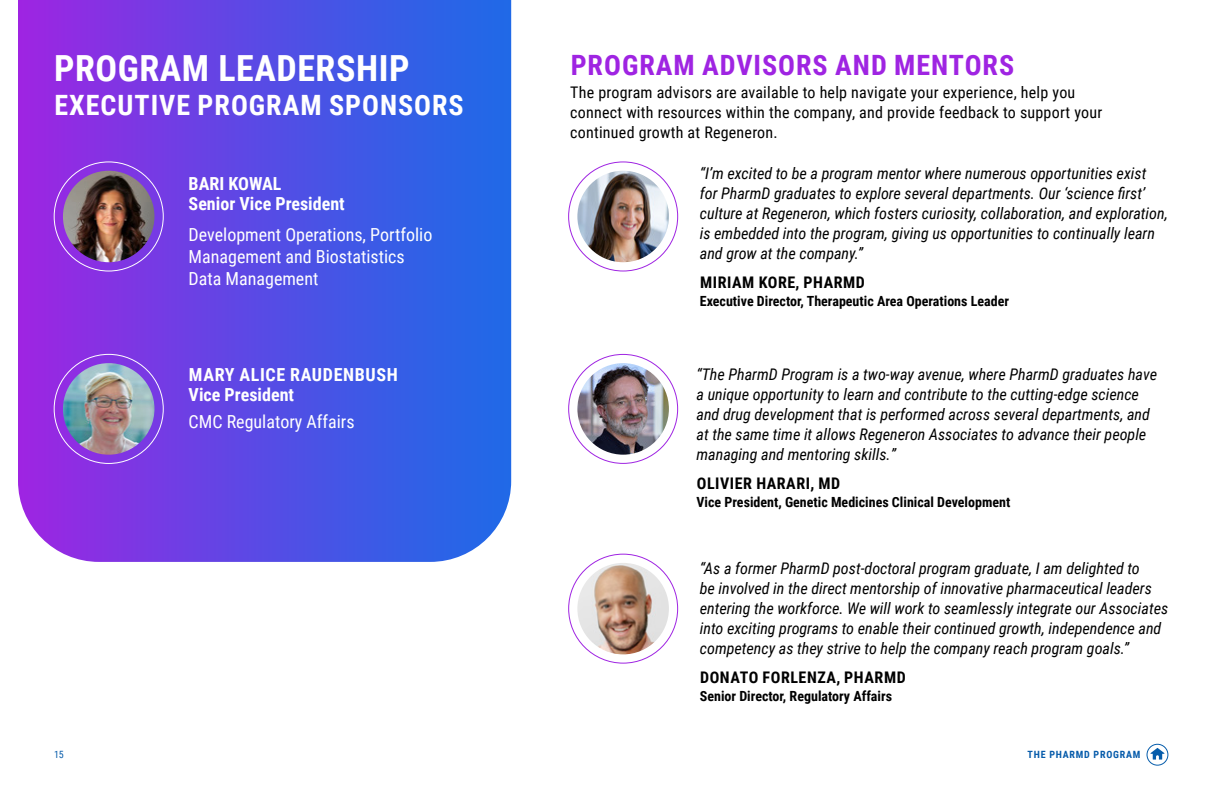
<style>
.page{position:relative;width:1224px;height:792px;background:#fff}
.page>*{position:absolute;margin:0;border:0;box-sizing:border-box;transform-origin:0 0}
.t1{font:700 36px "Roboto Condensed";letter-spacing:.015em;color:#fff}
.t2{font:700 28px "Roboto Condensed";letter-spacing:.035em;color:#9f24e2}
.t3{font:700 28px "Roboto Condensed";letter-spacing:.035em;color:#fff}
.t4{font:18px/22px "Roboto Condensed";color:#fff}
.t5{font:700 18px/20px "Roboto Condensed";letter-spacing:.035em;color:#fff}
.t6{font:700 18px/20px "Roboto Condensed";color:#fff}
.t7{font:italic 16px/20px "Roboto Condensed";color:#000}
.t8{font:16px/20px "Roboto Condensed";letter-spacing:.015em;color:#000}
.t9{font:700 16px "Roboto Condensed";letter-spacing:.035em;color:#000}
.t10{font:700 14px "Roboto Condensed";color:#000}
.t11{font:700 10px "Roboto Condensed";letter-spacing:.075em;color:#065baa}
.t12{font:10px "Roboto Condensed";color:#065baa}
</style>
<div class="page">
<div style="left:1147px;top:744px;width:21px;height:22px;border:1px solid #055cab;border-radius:50%"></div>
<svg style="left:1151px;top:748px;width:13px;height:12px"></svg>
<img style="left:577px;top:171px;width:92px;height:91px;border-radius:46px">
<img style="left:577px;top:363px;width:92px;height:92px;border-radius:46px">
<img style="left:577px;top:563px;width:92px;height:91px;border-radius:46px">
<svg style="left:18px;top:0;width:493px;height:562px;background:#5a4de5"></svg>
<img style="left:63px;top:171px;width:91px;height:91px;border-radius:46px">
<img style="left:63px;top:363px;width:91px;height:92px;border-radius:46px">
<h1 class="t1" style="left:54px;top:43px;width:357px">PROGRAM LEADERSHIP</h1>
<h2 class="t3" style="left:54px;top:85px;width:411px">EXECUTIVE PROGRAM SPONSORS</h2>
<p class="t6" style="left:189px;top:173px;width:158px">BARI KOWAL<br>Senior Vice President</p>
<p class="t4" style="left:189px;top:223px;width:245px">Development Operations, Portfolio<br>Management and Biostatistics<br>Data Management</p>
<p class="t5" style="left:189px;top:364px;width:211px">MARY ALICE RAUDENBUSH<br>Vice President</p>
<p class="t4" style="left:189px;top:410px;width:168px">CMC Regulatory Affairs</p>
<h2 class="t2" style="left:571px;top:45px;width:445px">PROGRAM ADVISORS AND MENTORS</h2>
<p class="t8" style="left:570px;top:82px;width:534px">The program advisors are available to help navigate your experience, help you connect with resources within the company, and provide feedback to support your continued growth at Regeneron.</p>
<p class="t7" style="left:700px;top:163px;width:469px">“I’m excited to be a program mentor where numerous opportunities exist for PharmD graduates to explore several departments. Our ‘science first’ culture at Regeneron, which fosters curiosity, collaboration, and exploration, is embedded into the program, giving us opportunities to continually learn and grow at the company.”</p>
<p class="t9" style="left:700px;top:271px;width:166px">MIRIAM KORE, PHARMD</p>
<p class="t10" style="left:700px;top:291px;width:311px">Executive Director, Therapeutic Area Operations Leader</p>
<p class="t7" style="left:697px;top:363px;width:462px">“The PharmD Program is a two-way avenue, where PharmD graduates have a unique opportunity to learn and contribute to the cutting-edge science and drug development that is performed across several departments, and at the same time it allows Regeneron Associates to advance their people managing and mentoring skills.”</p>
<p class="t9" style="left:697px;top:472px;width:145px">OLIVIER HARARI, MD</p>
<p class="t10" style="left:697px;top:492px;width:315px">Vice President, Genetic Medicines Clinical Development</p>
<p class="t7" style="left:700px;top:558px;width:470px">“As a former PharmD post-doctoral program graduate, I am delighted to<br>be involved in the direct mentorship of innovative pharmaceutical leaders entering the workforce. We will work to seamlessly integrate our Associates into exciting programs to enable their continued growth, independence and competency as they strive to help the company reach program goals.”</p>
<p class="t9" style="left:700px;top:666px;width:207px">DONATO FORLENZA, PHARMD</p>
<p class="t10" style="left:700px;top:686px;width:194px">Senior Director, Regulatory Affairs</p>
<p class="t12" style="left:54px;top:748px;width:11px">15</p>
<p class="t11" style="left:1028px;top:748px;width:114px">THE PHARMD PROGRAM</p>
</div>
